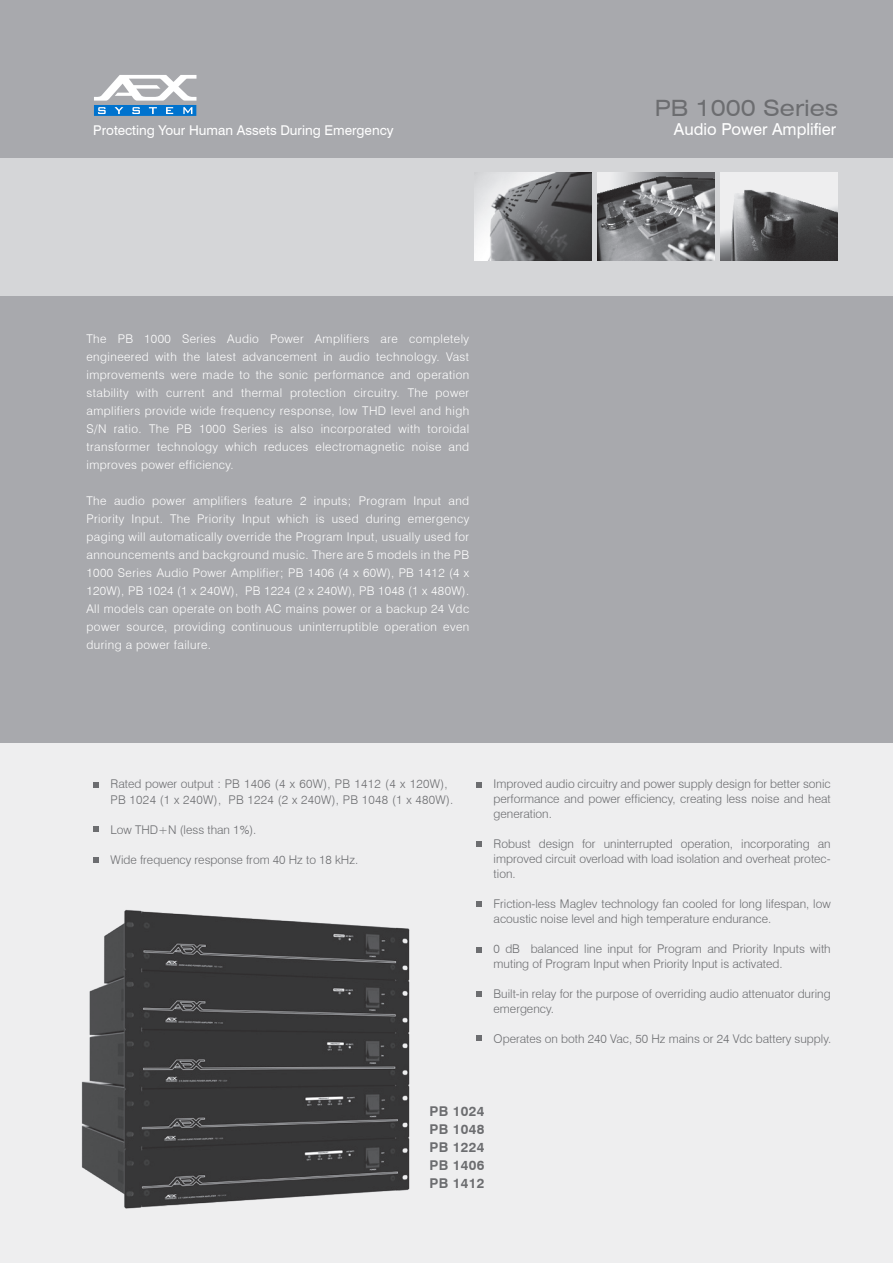
<style>
.page{position:relative;width:893px;height:1263px;background:#fff}
.page>*{position:absolute;margin:0;border:0;box-sizing:border-box;transform-origin:0 0}
.t1{font:expanded 22.5px "Swiss 721 BT";color:#6c6d70}
.t2{font:16.5px "Swiss 721 BT";color:#fff}
.t3{font:13.5px "Swiss 721 BT";color:#fff}
.t4{font:700 13.5px/18px "Swiss 721 BT";letter-spacing:.025em;color:#6c6d70;text-align:justify}
.t5{font:300 12px/18px "Swiss 721 BT";letter-spacing:.035em;color:#fff;text-align:justify}
.t6{font:300 12px/15px "Swiss 721 BT";color:#6c6d70}
.t7{font:300 12px/16.5px "Swiss 721 BT";letter-spacing:.025em;color:#6c6d70}
</style>
<div class="page">
<div style="left:0;top:621px;width:893px;height:642px;background:#eeeeef"></div>
<svg style="left:93px;top:782px;width:6px;height:5px"></svg>
<svg style="left:93px;top:827px;width:6px;height:5px"></svg>
<svg style="left:93px;top:857px;width:6px;height:5px"></svg>
<svg style="left:476px;top:782px;width:6px;height:5px"></svg>
<svg style="left:476px;top:842px;width:6px;height:5px"></svg>
<svg style="left:476px;top:901px;width:6px;height:5px"></svg>
<svg style="left:476px;top:947px;width:6px;height:5px"></svg>
<svg style="left:476px;top:991px;width:6px;height:5px"></svg>
<svg style="left:476px;top:1035px;width:6px;height:6px"></svg>
<div style="left:0;top:0;width:893px;height:158px;background:#a8a9ad"></div>
<svg style="left:94px;top:75px;width:102px;height:41px"></svg>
<div style="left:0;top:158px;width:893px;height:145px;background:#d5d6d8"></div>
<div style="left:0;top:297px;width:893px;height:446px;background:#a8a9ad"></div>
<img style="left:474px;top:172px;width:118px;height:89px">
<img style="left:81px;top:909px;width:329px;height:300px">
<img style="left:597px;top:172px;width:118px;height:88px">
<img style="left:720px;top:172px;width:118px;height:88px">
<h1 class="t1" style="left:655px;top:94px;width:185px">PB 1000 Series</h1>
<p class="t3" style="left:93px;top:122px;width:302px">Protecting Your Human Assets During Emergency</p>
<h2 class="t2" style="left:674px;top:119px;width:164px">Audio Power Amplifier</h2>
<p class="t5" style="left:87px;top:330px;width:384px">The PB 1000 Series Audio Power Amplifiers are completely engineered with the latest advancement in audio technology. Vast improvements were made to the sonic performance and operation stability with current and thermal protection circuitry. The power amplifiers provide wide frequency response, low THD level and high S/N ratio. The PB 1000 Series is also incorporated with toroidal transformer technology which reduces electromagnetic noise and improves power efficiency.</p>
<p class="t5" style="left:87px;top:492px;width:384px">The audio power amplifiers feature 2 inputs; Program Input and Priority Input. The Priority Input which is used during emergency paging will automatically override the Program Input, usually used for announcements and background music. There are 5 models in the PB 1000 Series Audio Power Amplifier; PB 1406 (4 x 60W), PB 1412 (4 x 120W), PB 1024 (1 x 240W), PB 1224 (2 x 240W), PB 1048 (1 x 480W).<br>All models can operate on both AC mains power or a backup 24 Vdc power source, providing continuous uninterruptible operation even during a power failure.</p>
<p class="t7" style="left:111px;top:775px;width:344px">Rated power output : PB 1406 (4 x 60W), PB 1412 (4 x 120W),<br>PB 1024 (1 x 240W), PB 1224 (2 x 240W), PB 1048 (1 x 480W).</p>
<p class="t6" style="left:111px;top:822px;width:147px">Low THD+N (less than 1%).</p>
<p class="t6" style="left:111px;top:852px;width:249px">Wide frequency response from 40 Hz to 18 kHz.</p>
<p class="t6" style="left:494px;top:776px;width:339px;text-align:justify">Improved audio circuitry and power supply design for better sonic performance and power efficiency, creating less noise and heat generation.</p>
<p class="t6" style="left:494px;top:836px;width:339px;text-align:justify">Robust design for uninterrupted operation, incorporating an improved circuit overload with load isolation and overheat protec&shy;tion.</p>
<p class="t6" style="left:494px;top:896px;width:339px">Friction-less Maglev technology fan cooled for long lifespan, low acoustic noise level and high temperature endurance.</p>
<p class="t6" style="left:494px;top:941px;width:339px">0 dB balanced line input for Program and Priority Inputs with muting of Program Input when Priority Input is activated.</p>
<p class="t6" style="left:494px;top:986px;width:339px">Built-in relay for the purpose of overriding audio attenuator during emergency.</p>
<p class="t6" style="left:494px;top:1031px;width:339px">Operates on both 240 Vac, 50 Hz mains or 24 Vdc battery supply.</p>
<p class="t4" style="left:430px;top:1102px;width:56px">PB 1024<br>PB 1048<br>PB 1224<br>PB 1406<br>PB 1412</p>
</div>
